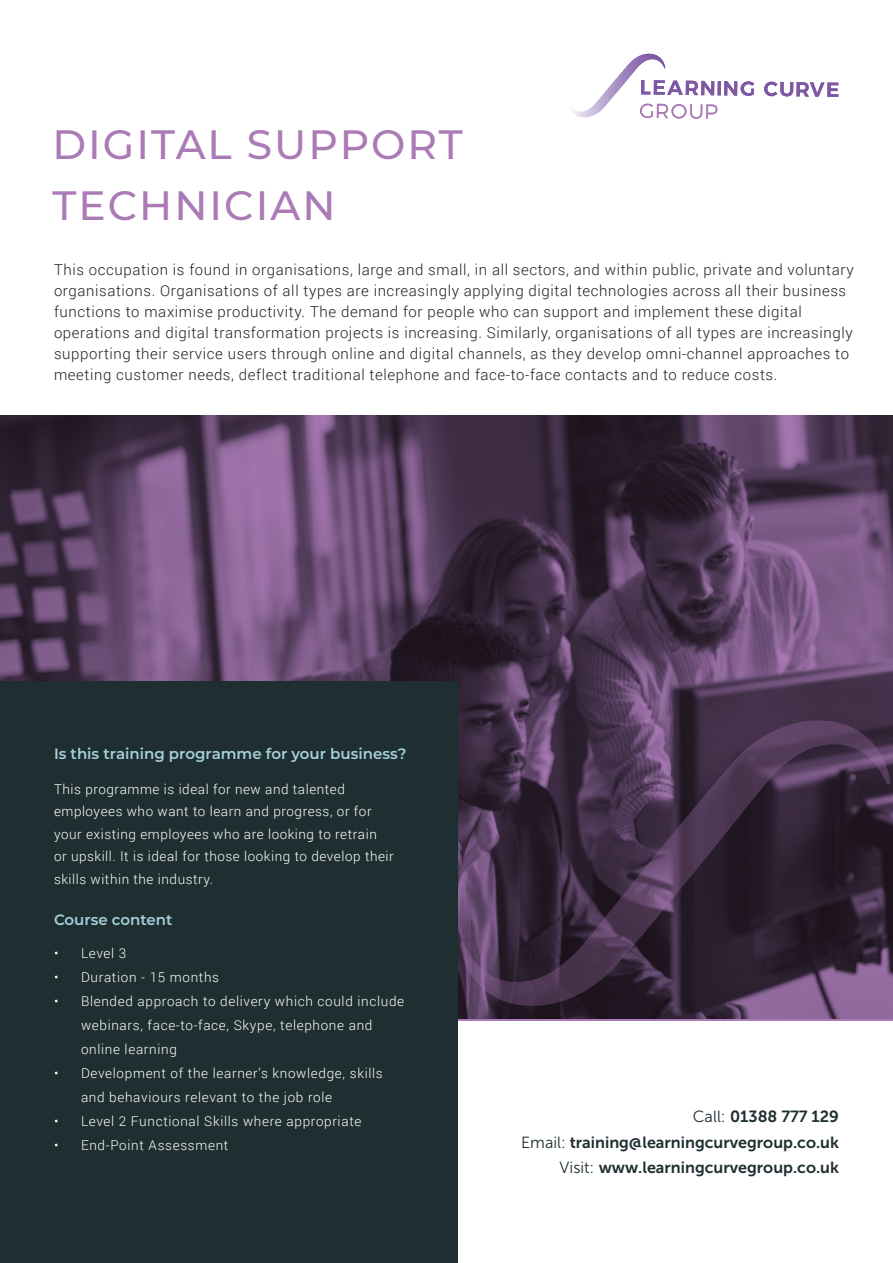
<style>
.page{position:relative;width:893px;height:1263px;background:#fff}
.page>*{position:absolute;margin:0;border:0;box-sizing:border-box;transform-origin:0 0}
.t1{font:500 40.8px/61.2px "Montserrat";letter-spacing:.05em;color:#aa7bb5}
.t2{font:16.2px/25.3px "Museo Sans 700";color:#1f2e31;text-align:right}
.t3{font:300 15px/21px "Roboto";letter-spacing:.04em;color:#231f20}
.B1_Headers{font:600 15px "Montserrat";color:#a5d0db}
.B1{font:300 13.5px/22.5px "Roboto";letter-spacing:.05em;color:#fff}
.s1{font-family:"Museo Sans 300"}
</style>
<div class="page">
<svg style="left:717px;top:81px;width:4px;height:14px"></svg>
<svg style="left:724px;top:81px;width:30px;height:15px"></svg>
<svg style="left:764px;top:82px;width:74px;height:15px"></svg>
<svg style="left:572px;top:54px;width:145px;height:65px"></svg>
<svg style="left:0;top:416px;width:893px;height:605px;background:#583f5f"></svg>
<div style="left:0;top:681px;width:458px;height:582px;background:#1f2e31"></div>
<svg style="left:460px;top:720px;width:430px;height:287px;background:#3f2d44"></svg>
<p class="t1" style="left:52px;top:112px;width:412px">DIGITAL SUPPORT<br>TECHNICIAN</p>
<p class="t3" style="left:54px;top:259px;width:801px">This occupation is found in organisations, large and small, in all sectors, and within public, private and voluntary organisations. Organisations of all types are increasingly applying digital technologies across all their business functions to maximise productivity. The demand for people who can support and implement these digital operations and digital transformation projects is increasing. Similarly, organisations of all types are increasingly supporting their service users through online and digital channels, as they develop omni-channel approaches to meeting customer needs, deflect traditional telephone and face-to-face contacts and to reduce costs.</p>
<p class="B1_Headers" style="left:54px;top:743px;width:354px">Is this training programme for your business?</p>
<p class="B1" style="left:54px;top:777px;width:341px">This programme is ideal for new and talented employees who want to learn and progress, or for your existing employees who are looking to retrain<br>or upskill. It is ideal for those looking to develop their skills within the industry.</p>
<p class="B1_Headers" style="left:54px;top:909px;width:120px">Course content</p>
<p class="B1" style="left:54px;top:941px;width:74px">• Level 3</p>
<p class="B1" style="left:54px;top:965px;width:167px">• Duration - 15 months</p>
<p class="B1" style="left:81px;top:988px;width:325px;line-height:24px;text-indent:-27px">• Blended approach to delivery which could include webinars, face-to-face, Skype, telephone and online learning</p>
<p class="B1" style="left:81px;top:1060px;width:303px;line-height:24px;text-indent:-27px">• Development of the learner’s knowledge, skills and behaviours relevant to the job role</p>
<p class="B1" style="left:54px;top:1109px;width:309px">• Level 2 Functional Skills where appropriate</p>
<p class="B1" style="left:54px;top:1133px;width:176px">• End-Point Assessment</p>
<p class="t2" style="left:521px;top:1104px;width:319px"><span class="s1">Call:</span> 01388 777 129<br><span class="s1">Email:</span> training@learningcurvegroup.co.uk<br><span class="s1">Visit:</span> www.learningcurvegroup.co.uk</p>
</div>
